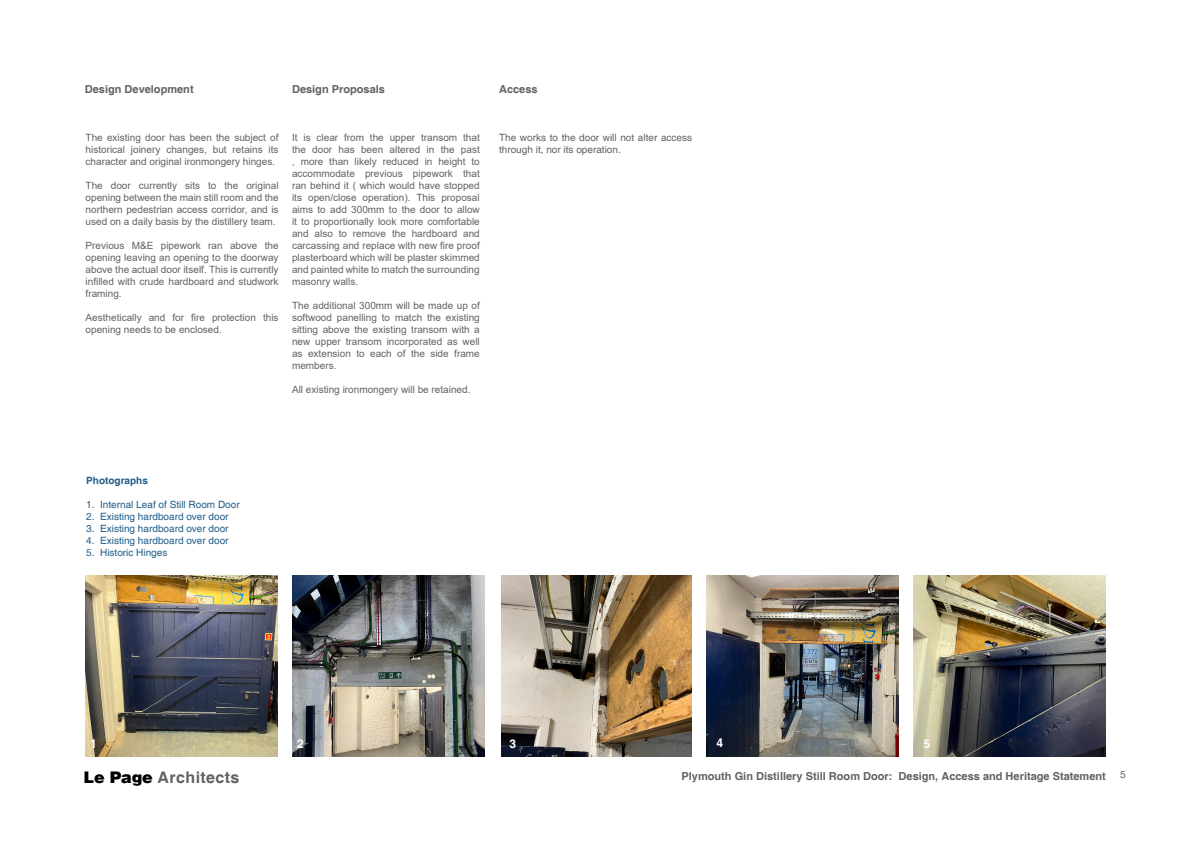
<style>
.page{position:relative;width:1191px;height:842px;background:#fff}
.page>*{position:absolute;margin:0;border:0;box-sizing:border-box;transform-origin:0 0}
.t1{font:700 16px "Helvetica";letter-spacing:.025em;color:#626262}
.GHK_Heading_2{font:700 12px "Helvetica";color:#fff}
.GHK_Heading_2-2{font:700 11px "Helvetica";color:#626262}
.GHK_main_report_text-1{font:10px/12px "Arial";color:#626262;text-align:justify}
.GHK_Heading_2-3{font:10px "Helvetica";color:#225e8a}
.GHK_Heading_2-4{font:10px/12px "Helvetica";color:#626262}
.GHK_Heading_2-5{font:700 10px "Helvetica";color:#225e8a}
.s1{font-family:"Helvetica LT";font-weight:900;color:#000}
</style>
<div class="page">
<img style="left:85px;top:575px;width:193px;height:182px">
<img style="left:292px;top:575px;width:193px;height:182px">
<img style="left:501px;top:575px;width:191px;height:182px">
<img style="left:706px;top:575px;width:193px;height:182px">
<img style="left:913px;top:575px;width:193px;height:182px">
<p class="GHK_Heading_2-2" style="left:85px;top:82px;width:110px">Design Development</p>
<p class="GHK_Heading_2-2" style="left:292px;top:82px;width:94px">Design Proposals</p>
<p class="GHK_Heading_2-2" style="left:499px;top:82px;width:40px">Access</p>
<p class="GHK_main_report_text-1" style="left:86px;top:132px;width:194px">The existing door has been the subject of historical joinery changes, but retains its character and original ironmongery hinges.</p>
<p class="GHK_main_report_text-1" style="left:86px;top:180px;width:194px">The door currently sits to the original opening between the main still room and the northern pedestrian access corridor, and is used on a daily basis by the distillery team.</p>
<p class="GHK_main_report_text-1" style="left:86px;top:240px;width:194px">Previous M&amp;E pipework ran above the opening leaving an opening to the doorway above the actual door itself. This is currently infilled with crude hardboard and studwork framing.</p>
<p class="GHK_main_report_text-1" style="left:86px;top:312px;width:194px">Aesthetically and for fire protection this opening needs to be enclosed.</p>
<p class="GHK_main_report_text-1" style="left:292px;top:132px;width:189px">It is clear from the upper transom that the door has been altered in the past , more than likely reduced in height to accommodate previous pipework that ran behind it ( which would have stopped its open/close operation). This proposal aims to add 300mm to the door to allow it to proportionally look more comfortable and also to remove the hardboard and carcassing and replace with new fire proof plasterboard which will be plaster skimmed and painted white to match the surrounding masonry walls.</p>
<p class="GHK_main_report_text-1" style="left:292px;top:300px;width:189px">The additional 300mm will be made up of softwood panelling to match the existing sitting above the existing transom with a new upper transom incorporated as well as extension to each of the side frame members.</p>
<p class="GHK_main_report_text-1" style="left:292px;top:384px;width:180px">All existing ironmongery will be retained.</p>
<p class="GHK_Heading_2-4" style="left:499px;top:132px;width:194px">The works to the door will not alter access through it, nor its operation.</p>
<p class="GHK_Heading_2-5" style="left:86px;top:475px;width:63px">Photographs</p>
<p class="GHK_Heading_2-3" style="left:86px;top:499px;width:155px">1. Internal Leaf of Still Room Door</p>
<p class="GHK_Heading_2-3" style="left:86px;top:511px;width:144px">2. Existing hardboard over door</p>
<p class="GHK_Heading_2-3" style="left:86px;top:523px;width:144px">3. Existing hardboard over door</p>
<p class="GHK_Heading_2-3" style="left:86px;top:535px;width:144px">4. Existing hardboard over door</p>
<p class="GHK_Heading_2-3" style="left:86px;top:547px;width:83px">5. Historic Hinges</p>
<p class="GHK_Heading_2" style="left:90px;top:736px;width:8px">1</p>
<p class="GHK_Heading_2" style="left:297px;top:736px;width:8px">2</p>
<p class="GHK_Heading_2" style="left:509px;top:736px;width:8px">3</p>
<p class="GHK_Heading_2" style="left:716px;top:735px;width:8px">4</p>
<p class="GHK_Heading_2" style="left:923px;top:736px;width:8px">5</p>
<h1 class="t1" style="left:84px;top:767px;width:157px"><span class="s1">Le Page</span> Architects</h1>
<p class="GHK_Heading_2-2" style="left:681px;top:769px;width:426px">Plymouth Gin Distillery Still Room Door: Design, Access and Heritage Statement</p>
<p class="GHK_main_report_text-1" style="left:1120px;top:769px;width:7px">5</p>
</div>
